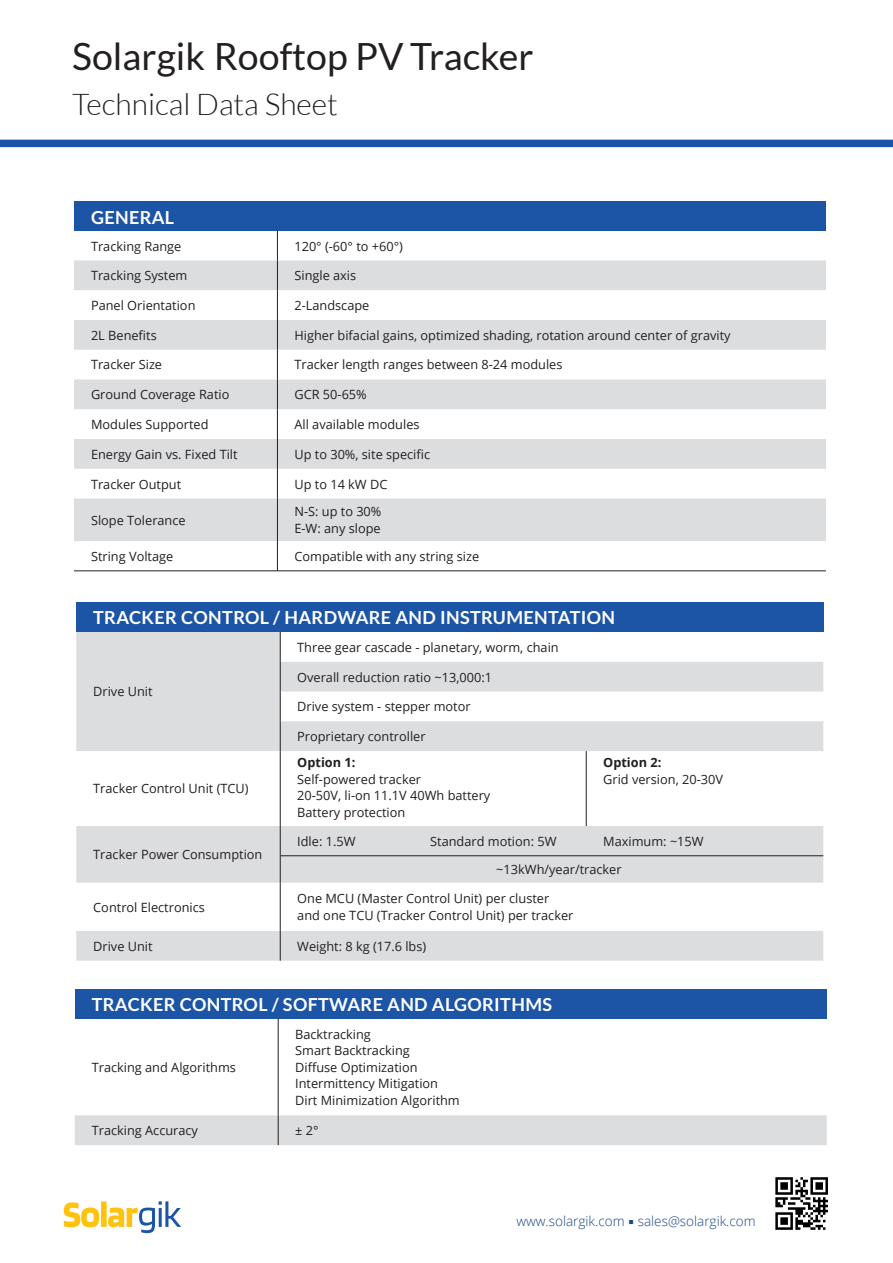
<style>
.page{position:relative;width:893px;height:1263px;background:#fff}
.page>*{position:absolute;margin:0;border:0;box-sizing:border-box;transform-origin:0 0}
.t1{font:37.5px "Lato";color:#231f20}
.t2{font:300 30px "Lato";color:#231f20}
.t3{font:700 18px "Lato";letter-spacing:.02em;color:#fff}
.t4{font:300 13.5px "Open Sans";color:#19468b}
.Text_for_Tables_2{font:12.75px "Open Sans";color:#231f20}
.Text_for_Tables_2-2{font:700 12.75px "Open Sans";color:#231f20}
</style>
<div class="page">
<div style="left:74px;top:201px;width:752px;height:30px;background:#1c54a6"></div>
<svg style="left:74px;top:260px;width:752px;height:281px;fill:#dcdddf"></svg>
<hr style="left:74px;top:571px;width:203px;height:1px;background:#231f20">
<hr style="left:278px;top:571px;width:548px;height:1px;background:#231f20">
<svg style="left:277px;top:231px;width:1px;height:29px"></svg>
<hr style="left:277px;top:290px;width:1px;height:30px;background:#231f20">
<svg style="left:277px;top:350px;width:1px;height:29px"></svg>
<hr style="left:277px;top:409px;width:1px;height:30px;background:#231f20">
<svg style="left:277px;top:469px;width:1px;height:29px"></svg>
<hr style="left:277px;top:541px;width:1px;height:30px;background:#231f20">
<hr style="left:277px;top:260px;width:1px;height:30px;background:#231f20">
<hr style="left:277px;top:320px;width:1px;height:30px;background:#231f20">
<hr style="left:277px;top:379px;width:1px;height:30px;background:#231f20">
<hr style="left:277px;top:439px;width:1px;height:30px;background:#231f20">
<hr style="left:277px;top:498px;width:1px;height:43px;background:#231f20">
<div style="left:76px;top:602px;width:747px;height:30px;background:#1c54a6"></div>
<svg style="left:76px;top:632px;width:747px;height:329px"></svg>
<hr style="left:586px;top:751px;width:1px;height:75px;background:#231f20">
<hr style="left:280px;top:632px;width:1px;height:30px;background:#231f20">
<hr style="left:280px;top:691px;width:1px;height:30px;background:#231f20">
<hr style="left:280px;top:751px;width:1px;height:75px;background:#231f20">
<svg style="left:280px;top:662px;width:1px;height:29px"></svg>
<hr style="left:280px;top:721px;width:1px;height:30px;background:#231f20">
<hr style="left:280px;top:883px;width:1px;height:48px;background:#231f20">
<hr style="left:280px;top:855px;width:133px;height:1px;background:#231f20">
<hr style="left:413px;top:855px;width:173px;height:1px;background:#231f20">
<hr style="left:586px;top:855px;width:237px;height:1px;background:#231f20">
<hr style="left:280px;top:826px;width:1px;height:30px;background:#231f20">
<svg style="left:280px;top:856px;width:1px;height:27px"></svg>
<hr style="left:280px;top:931px;width:1px;height:30px;background:#231f20">
<div style="left:75px;top:989px;width:752px;height:29px;background:#1c54a6"></div>
<div style="left:75px;top:1115px;width:752px;height:30px;background:#dcdddf"></div>
<hr style="left:278px;top:1018px;width:1px;height:97px;background:#231f20">
<hr style="left:278px;top:1115px;width:1px;height:30px;background:#231f20">
<svg style="left:64px;top:1201px;width:117px;height:32px"></svg>
<div style="left:0;top:140px;width:893px;height:7px;background:#1d54a7"></div>
<svg style="left:775px;top:1177px;width:53px;height:53px"></svg>
<p class="t1" style="left:72px;top:36px;width:463px">Solargik Rooftop PV Tracker</p>
<p class="t2" style="left:72px;top:88px;width:267px">Technical Data Sheet</p>
<p class="t3" style="left:91px;top:207px;width:85px">GENERAL</p>
<p class="Text_for_Tables_2" style="left:91px;top:237px;width:92px">Tracking Range</p>
<p class="Text_for_Tables_2" style="left:294px;top:237px;width:110px">120° (-60° to +60°)</p>
<p class="Text_for_Tables_2" style="left:91px;top:267px;width:98px">Tracking System</p>
<p class="Text_for_Tables_2" style="left:294px;top:267px;width:63px">Single axis</p>
<p class="Text_for_Tables_2" style="left:91px;top:297px;width:106px">Panel Orientation</p>
<p class="Text_for_Tables_2" style="left:294px;top:297px;width:76px">2-Landscape</p>
<p class="Text_for_Tables_2" style="left:91px;top:326px;width:67px">2L Benefits</p>
<p class="Text_for_Tables_2" style="left:294px;top:326px;width:438px">Higher bifacial gains, optimized shading, rotation around center of gravity</p>
<p class="Text_for_Tables_2" style="left:91px;top:356px;width:73px">Tracker Size</p>
<p class="Text_for_Tables_2" style="left:294px;top:356px;width:270px">Tracker length ranges between 8-24 modules</p>
<p class="Text_for_Tables_2" style="left:91px;top:386px;width:140px">Ground Coverage Ratio</p>
<p class="Text_for_Tables_2" style="left:294px;top:386px;width:74px">GCR 50-65%</p>
<p class="Text_for_Tables_2" style="left:91px;top:416px;width:119px">Modules Supported</p>
<p class="Text_for_Tables_2" style="left:294px;top:416px;width:127px">All available modules</p>
<p class="Text_for_Tables_2" style="left:91px;top:445px;width:148px">Energy Gain vs. Fixed Tilt</p>
<p class="Text_for_Tables_2" style="left:294px;top:445px;width:137px">Up to 30%, site specific</p>
<p class="Text_for_Tables_2" style="left:91px;top:475px;width:92px">Tracker Output</p>
<p class="Text_for_Tables_2" style="left:294px;top:475px;width:94px">Up to 14 kW DC</p>
<p class="Text_for_Tables_2" style="left:91px;top:511px;width:96px">Slope Tolerance</p>
<p class="Text_for_Tables_2" style="left:294px;top:503px;width:88px">N-S: up to 30%</p>
<p class="Text_for_Tables_2" style="left:294px;top:520px;width:88px">E-W: any slope</p>
<p class="Text_for_Tables_2" style="left:91px;top:547px;width:84px">String Voltage</p>
<p class="Text_for_Tables_2" style="left:294px;top:547px;width:186px">Compatible with any string size</p>
<p class="t3" style="left:93px;top:607px;width:523px">TRACKER CONTROL / HARDWARE AND INSTRUMENTATION</p>
<p class="Text_for_Tables_2" style="left:93px;top:683px;width:61px">Drive Unit</p>
<p class="Text_for_Tables_2" style="left:93px;top:780px;width:157px">Tracker Control Unit (TCU)</p>
<p class="Text_for_Tables_2" style="left:93px;top:846px;width:171px">Tracker Power Consumption</p>
<p class="Text_for_Tables_2" style="left:93px;top:898px;width:113px">Control Electronics</p>
<p class="Text_for_Tables_2" style="left:297px;top:638px;width:263px">Three gear cascade - planetary, worm, chain</p>
<p class="Text_for_Tables_2" style="left:297px;top:668px;width:196px">Overall reduction ratio ~13,000:1</p>
<p class="Text_for_Tables_2" style="left:297px;top:698px;width:175px">Drive system - stepper motor</p>
<p class="Text_for_Tables_2" style="left:297px;top:728px;width:130px">Proprietary controller</p>
<p class="Text_for_Tables_2-2" style="left:297px;top:754px;width:60px">Option 1:</p>
<p class="Text_for_Tables_2" style="left:297px;top:770px;width:125px">Self-powered tracker</p>
<p class="Text_for_Tables_2" style="left:297px;top:787px;width:195px">20-50V, li-on 11.1V 40Wh battery</p>
<p class="Text_for_Tables_2" style="left:297px;top:803px;width:110px">Battery protection</p>
<p class="Text_for_Tables_2-2" style="left:603px;top:754px;width:60px">Option 2:</p>
<p class="Text_for_Tables_2" style="left:603px;top:770px;width:121px">Grid version, 20-30V</p>
<p class="Text_for_Tables_2" style="left:297px;top:832px;width:60px">Idle: 1.5W</p>
<p class="Text_for_Tables_2" style="left:430px;top:832px;width:128px">Standard motion: 5W</p>
<p class="Text_for_Tables_2" style="left:603px;top:832px;width:102px">Maximum: ~15W</p>
<p class="Text_for_Tables_2" style="left:496px;top:861px;width:127px">~13kWh/year/tracker</p>
<p class="Text_for_Tables_2" style="left:297px;top:890px;width:254px">One MCU (Master Control Unit) per cluster</p>
<p class="Text_for_Tables_2" style="left:297px;top:906px;width:278px">and one TCU (Tracker Control Unit) per tracker</p>
<p class="Text_for_Tables_2" style="left:93px;top:937px;width:61px">Drive Unit</p>
<p class="Text_for_Tables_2" style="left:297px;top:937px;width:131px">Weight: 8 kg (17.6 lbs)</p>
<p class="t3" style="left:92px;top:994px;width:462px">TRACKER CONTROL / SOFTWARE AND ALGORITHMS</p>
<p class="Text_for_Tables_2" style="left:92px;top:1058px;width:146px">Tracking and Algorithms</p>
<p class="Text_for_Tables_2" style="left:295px;top:1025px;width:77px">Backtracking</p>
<p class="Text_for_Tables_2" style="left:295px;top:1042px;width:116px">Smart Backtracking</p>
<p class="Text_for_Tables_2" style="left:295px;top:1058px;width:124px">Diffuse Optimization</p>
<p class="Text_for_Tables_2" style="left:295px;top:1075px;width:144px">Intermittency Mitigation</p>
<p class="Text_for_Tables_2" style="left:295px;top:1091px;width:166px">Dirt Minimization Algorithm</p>
<p class="Text_for_Tables_2" style="left:92px;top:1122px;width:108px">Tracking Accuracy</p>
<p class="Text_for_Tables_2" style="left:295px;top:1122px;width:25px">± 2°</p>
<p class="t4" style="left:516px;top:1212px;width:241px">www.solargik.com ▪ sales@solargik.com</p>
</div>
